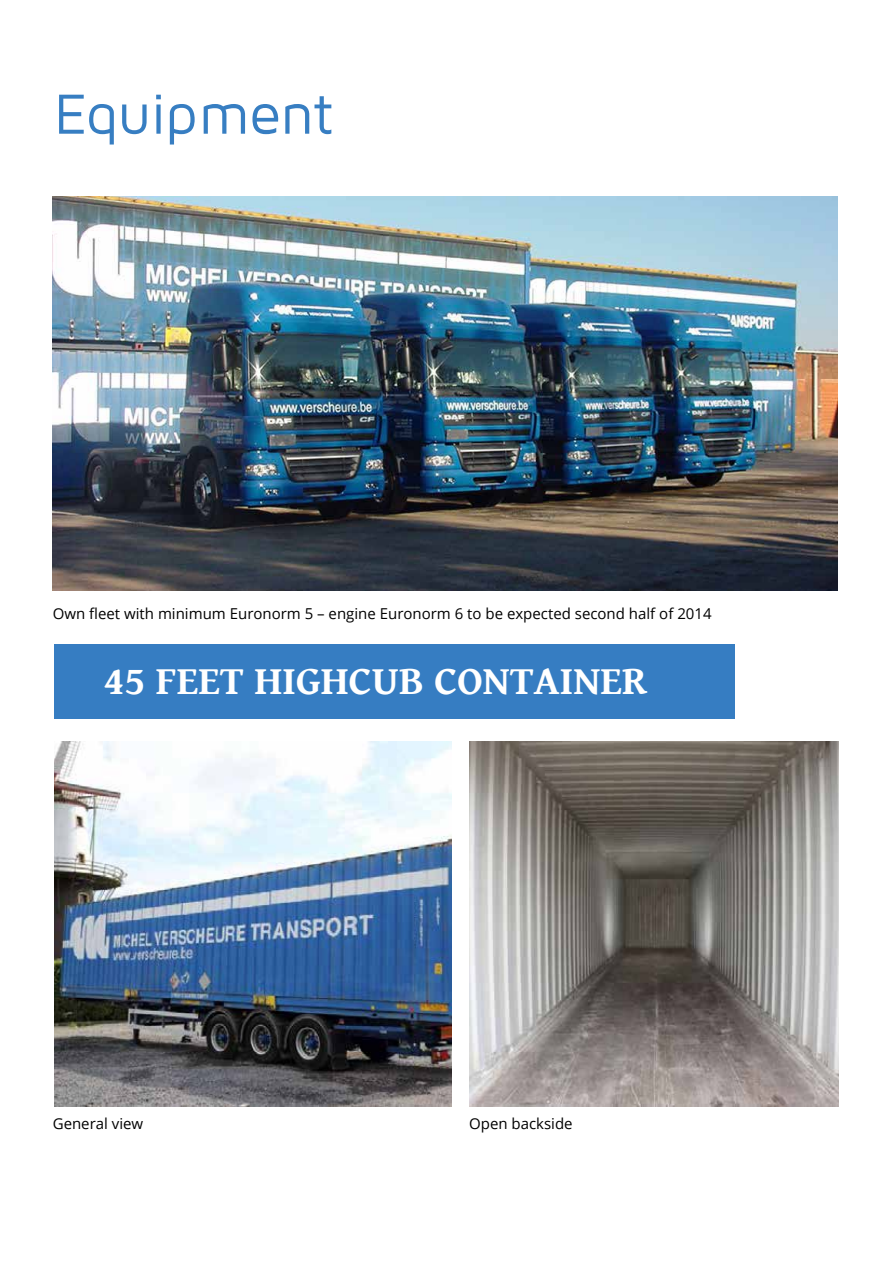
<style>
.page{position:relative;width:893px;height:1263px;background:#fff}
.page>*{position:absolute;margin:0;border:0;box-sizing:border-box;transform-origin:0 0}
.t1{font:58.5px "Maven Pro";letter-spacing:-.02em;color:#377ec2}
.t2{font:700 40.5px "Gentium Book Basic";color:#fff}
.t3{font:15px "Open Sans";color:#000}
</style>
<div class="page">
<div style="left:54px;top:644px;width:680px;height:75px;background:#367dc2"></div>
<img style="left:53px;top:197px;width:785px;height:394px">
<img style="left:54px;top:741px;width:398px;height:366px">
<img style="left:469px;top:741px;width:370px;height:366px">
<h1 class="t1" style="left:54px;top:83px;width:281px">Equipment</h1>
<p class="t3" style="left:53px;top:603px;width:660px">Own fleet with minimum Euronorm 5 – engine Euronorm 6 to be expected second half of 2014</p>
<h2 class="t2" style="left:103px;top:650px;width:545px">45 FEET HIGHCUB CONTAINER</h2>
<p class="t3" style="left:53px;top:1113px;width:92px">General view</p>
<p class="t3" style="left:469px;top:1113px;width:105px">Open backside</p>
</div>
